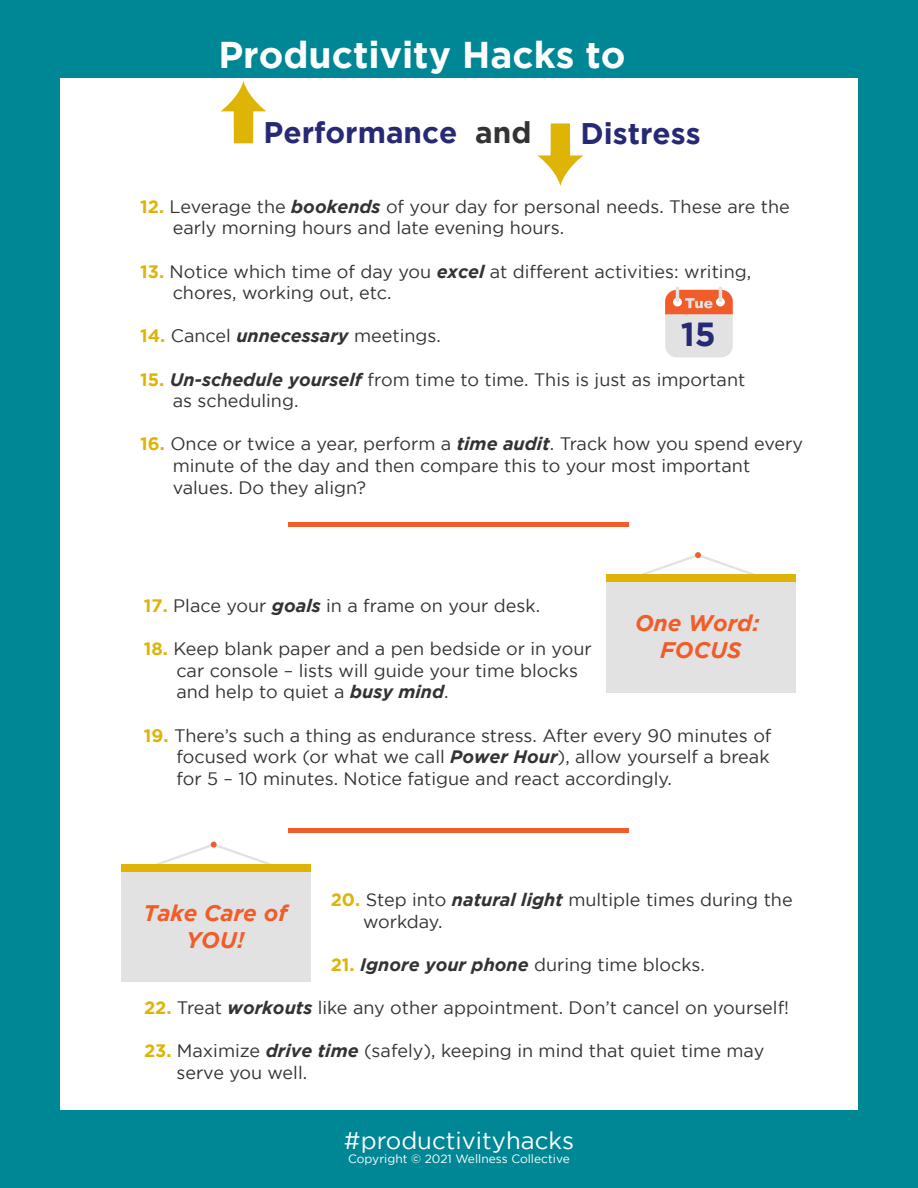
<style>
.page{position:relative;width:918px;height:1188px;background:#008795}
.page>*{position:absolute;margin:0;border:0;box-sizing:border-box;transform-origin:0 0}
.t1{font:700 37.2px "Gotham";color:#fff}
.t2{font:700 33.3px "Gotham";color:#282974}
.t3{font:700 29.7px "Gotham";color:#282974}
.t4{font:24px "Gotham";color:#fff}
.t5{font:italic 700 22.5px/27px "Gotham";color:#f15d2a;text-align:center}
.t6{font:18px/21.6px "Gotham";color:#333}
.t7{font:12px "Gotham";color:#fff}
.s1{color:#333}
.s2{font-weight:700;color:#deb407}
.s3{font-weight:700;font-style:italic}
</style>
<div class="page">
<div style="left:60px;top:78px;width:798px;height:1032px;background:#fff"></div>
<svg style="left:221px;top:81px;width:45px;height:62px"></svg>
<svg style="left:537px;top:124px;width:46px;height:62px"></svg>
<hr style="left:289px;top:522px;width:340px;height:4px;background:#f15d2a">
<hr style="left:289px;top:828px;width:340px;height:4px;background:#f15d2a">
<div style="left:606px;top:582px;width:190px;height:111px;background:#e2e2e2"></div>
<svg style="left:642px;top:552px;width:112px;height:22px"></svg>
<div style="left:606px;top:574px;width:190px;height:8px;background:#deb407"></div>
<hr style="left:719px;top:287px;width:3px;height:15px;background:#e2e2e2;border-radius:2px">
<svg style="left:665px;top:290px;width:68px;height:67px;background:#e7bdaf"></svg>
<hr style="left:676px;top:287px;width:3px;height:15px;background:#e2e2e2;border-radius:2px">
<div style="left:122px;top:871px;width:189px;height:111px;background:#e2e2e2"></div>
<svg style="left:156px;top:842px;width:115px;height:22px"></svg>
<div style="left:122px;top:864px;width:189px;height:8px;background:#deb407"></div>
<h1 class="t1" style="left:218px;top:33px;width:409px">Productivity Hacks to</h1>
<h3 class="t3" style="left:264px;top:116px;width:269px">Performance <span class="s1">and</span></h3>
<h3 class="t3" style="left:581px;top:117px;width:122px">Distress</h3>
<p class="t6" style="left:173px;top:195px;width:619px;text-indent:-32px"><span class="s2">12.</span> Leverage the <span class="s3">bookends</span> of your day for personal needs. These are the early morning hours and late evening hours.</p>
<p class="t6" style="left:173px;top:260px;width:580px;text-indent:-32px"><span class="s2">13.</span> Notice which time of day you <span class="s3">excel</span> at different activities: writing, chores, working out, etc.</p>
<p class="t6" style="left:140px;top:325px;width:302px"><span class="s2">14.</span> Cancel <span class="s3">unnecessary</span> meetings.</p>
<p class="t6" style="left:173px;top:368px;width:574px;text-indent:-32px"><span class="s2">15.</span> <span class="s3">Un-schedule yourself</span> from time to time. This is just as important as scheduling.</p>
<p class="t6" style="left:173px;top:433px;width:632px;text-indent:-32px"><span class="s2">16.</span> Once or twice a year, perform a <span class="s3">time audit</span>. Track how you spend every minute of the day and then compare this to your most important values. Do they align?</p>
<h2 class="t2" style="left:681px;top:315px;width:37px">15</h2>
<p class="t6" style="left:144px;top:595px;width:398px"><span class="s2">17.</span> Place your <span class="s3">goals</span> in a frame on your desk.</p>
<p class="t6" style="left:176px;top:638px;width:417px;text-indent:-32px"><span class="s2">18.</span> Keep blank paper and a pen bedside or in your car console – lists will guide your time blocks and help to quiet a <span class="s3">busy mind</span>.</p>
<p class="t6" style="left:176px;top:724px;width:597px;text-align:justify;text-indent:-32px"><span class="s2">19.</span> There’s such a thing as endurance stress. After every 90 minutes of focused work (or what we call <span class="s3">Power Hour</span>), allow yourself a break for 5 – 10 minutes. Notice fatigue and react accordingly.</p>
<p class="t5" style="left:635px;top:610px;width:126px">One Word:<br>FOCUS</p>
<p class="t5" style="left:143px;top:899px;width:146px">Take Care of<br>YOU!</p>
<p class="t6" style="left:363px;top:889px;width:431px;text-indent:-32px"><span class="s2">20.</span> Step into <span class="s3">natural light</span> multiple times during the workday.</p>
<p class="t6" style="left:331px;top:953px;width:376px"><span class="s2">21.</span> <span class="s3">Ignore your phone</span> during time blocks.</p>
<p class="t6" style="left:144px;top:996px;width:647px"><span class="s2">22.</span> Treat <span class="s3">workouts</span> like any other appointment. Don’t cancel on yourself!</p>
<p class="t6" style="left:176px;top:1039px;width:589px;text-indent:-32px"><span class="s2">23.</span> Maximize <span class="s3">drive time</span> (safely), keeping in mind that quiet time may serve you well.</p>
<h3 class="t4" style="left:344px;top:1127px;width:232px">#productivityhacks</h3>
<p class="t7" style="left:348px;top:1153px;width:223px">Copyright © 2021 Wellness Collective</p>
</div>
